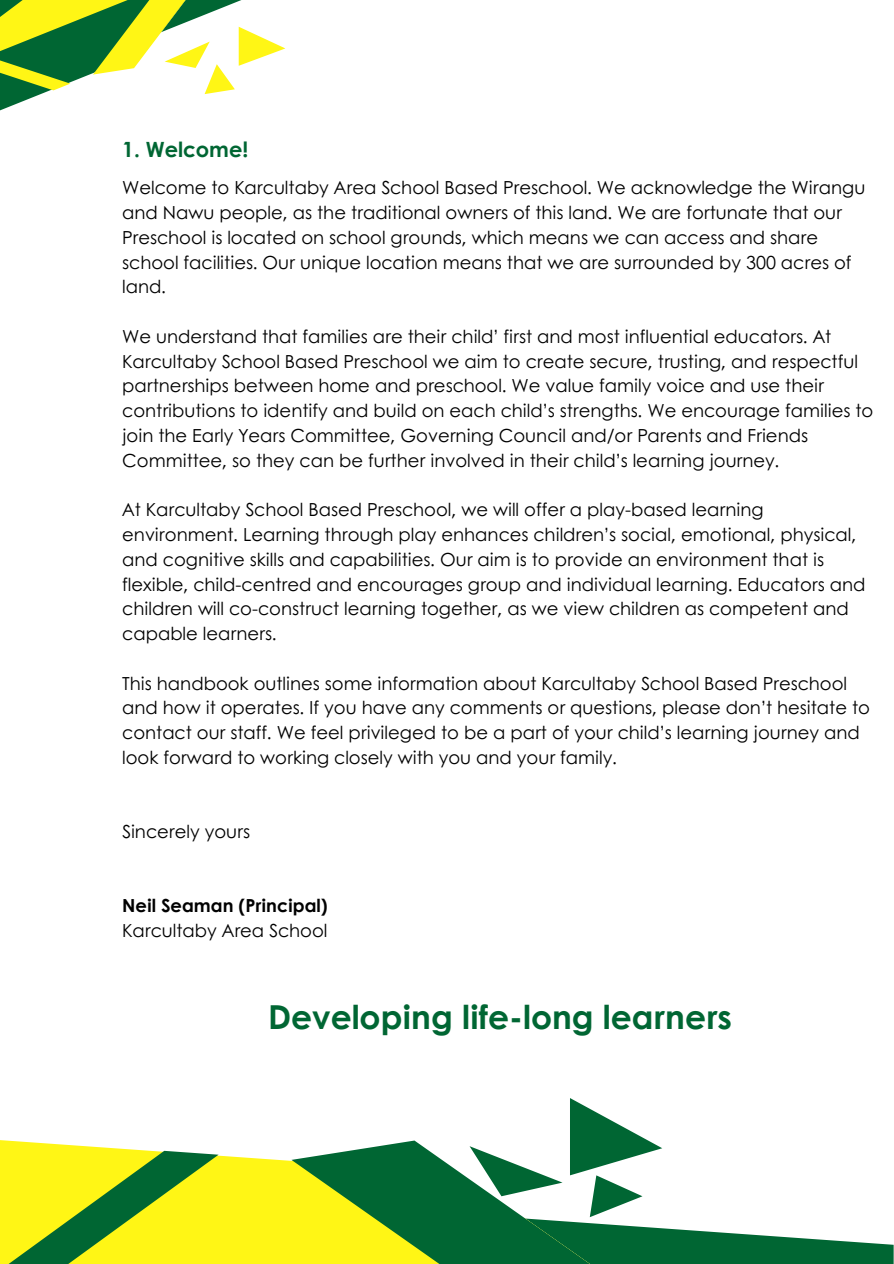
<style>
.page{position:relative;width:894px;height:1264px;background:#fff}
.page>*{position:absolute;margin:0;border:0;box-sizing:border-box;transform-origin:0 0}
.t1{font:700 33px "Century Gothic";color:#063}
.t2{font:700 21px "Century Gothic";color:#063}
.t3{font:18px/24.8px "Century Gothic";color:#000}
.t4{font:700 18px "Century Gothic";color:#000}
</style>
<div class="page">
<svg style="left:0;top:0;width:286px;height:111px"></svg>
<svg style="left:0;top:1098px;width:893px;height:165px"></svg>
<p class="t2" style="left:122px;top:133px;width:128px">1. Welcome!</p>
<h2 class="t3" style="left:122px;top:175px;width:744px">Welcome to Karcultaby Area School Based Preschool. We acknowledge the Wirangu and Nawu people, as the traditional owners of this land. We are fortunate that our Preschool is located on school grounds, which means we can access and share school facilities. Our unique location means that we are surrounded by 300 acres of land.</h2>
<p class="t3" style="left:122px;top:323px;width:752px">We understand that families are their child’ first and most influential educators. At Karcultaby School Based Preschool we aim to create secure, trusting, and respectful partnerships between home and preschool. We value family voice and use their contributions to identify and build on each child’s strengths. We encourage families to join the Early Years Committee, Governing Council and/or Parents and Friends Committee, so they can be further involved in their child’s learning journey.</p>
<p class="t3" style="left:122px;top:496px;width:744px">At Karcultaby School Based Preschool, we will offer a play-based learning environment. Learning through play enhances children’s social, emotional, physical, and cognitive skills and capabilities. Our aim is to provide an environment that is flexible, child-centred and encourages group and individual learning. Educators and children will co-construct learning together, as we view children as competent and capable learners.</p>
<p class="t3" style="left:122px;top:670px;width:749px">This handbook outlines some information about Karcultaby School Based Preschool and how it operates. If you have any comments or questions, please don’t hesitate to contact our staff. We feel privileged to be a part of your child’s learning journey and look forward to working closely with you and your family.</p>
<p class="t3" style="left:122px;top:818px;width:129px">Sincerely yours</p>
<p class="t4" style="left:122px;top:892px;width:207px">Neil Seaman (Principal)</p>
<p class="t3" style="left:122px;top:917px;width:207px">Karcultaby Area School</p>
<p class="t1" style="left:268px;top:991px;width:465px">Developing life-long learners</p>
</div>
